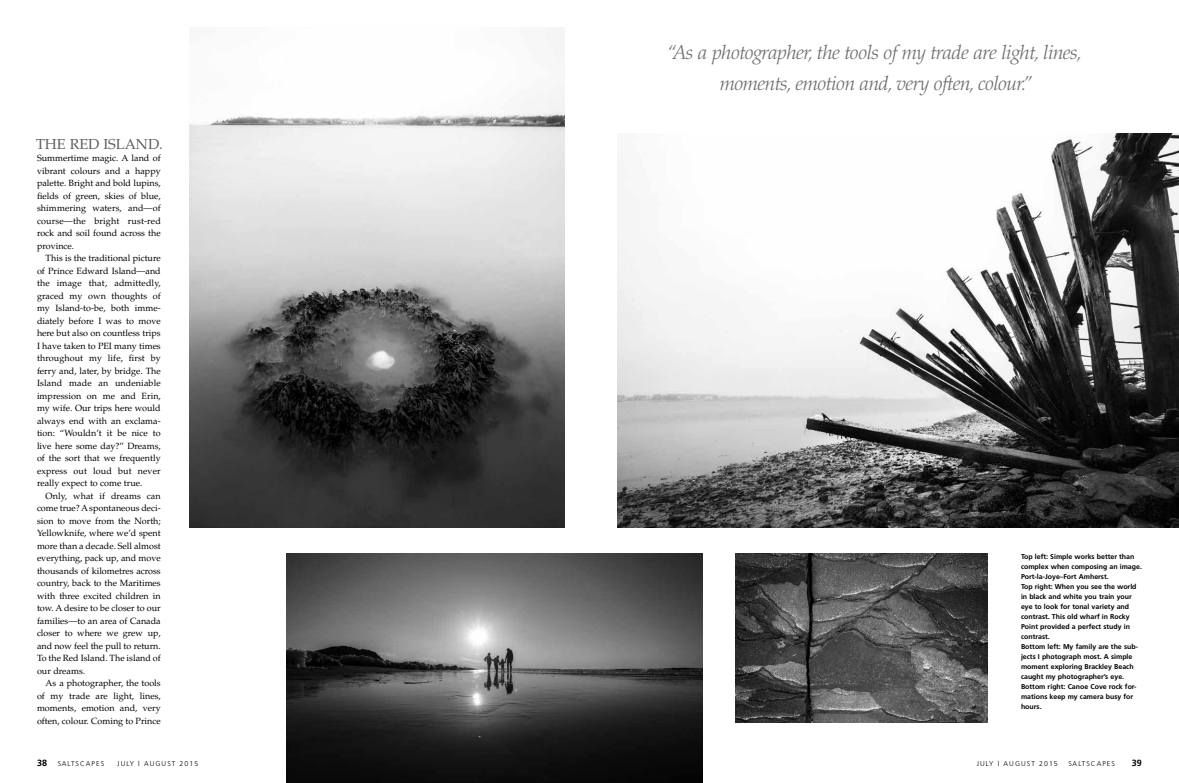
<style>
.page{position:relative;width:1179px;height:783px;background:#fff}
.page>*{position:absolute;margin:0;border:0;box-sizing:border-box;transform-origin:0 0}
.t1{font:italic 300 20px/31px "Palatino";letter-spacing:-.025em;color:#6f7073;text-align:center}
.t2{font:14.5px "Palatino";color:#5f5d5e}
.t3{font:9px/12.5px "Palatino";color:#000;text-align:justify}
.t4{font:700 9px "Frutiger";color:#000}
.t5{font:700 7px/10px "Frutiger";color:#000}
.t6{font:300 7px "Frutiger";letter-spacing:.15em;color:#000}
</style>
<div class="page">
<img style="left:189px;top:98px;width:376px;height:430px">
<img style="left:286px;top:554px;width:416px;height:229px">
<img style="left:617px;top:133px;width:562px;height:395px">
<img style="left:735px;top:554px;width:253px;height:168px">
<h2 class="t2" style="left:36px;top:135px;width:128px">THE RED ISLAND.</h2>
<p class="t3" style="left:37px;top:152px;width:125px">Summertime magic. A land of vibrant colours and a happy palette. Bright and bold lupins, fields of green, skies of blue, shimmering waters, and—of course—the bright rust-red rock and soil found across the province.</p>
<p class="t3" style="left:37px;top:252px;width:125px;text-indent:9px">This is the traditional picture of Prince Edward Island—and the image that, admittedly, graced my own thoughts of my Island-to-be, both imme&shy;diately before I was to move here but also on countless trips I have taken to PEI many times throughout my life, first by ferry and, later, by bridge. The Island made an undeniable impression on me and Erin, my wife. Our trips here would always end with an exclama&shy;tion: “Wouldn’t it be nice to live here some day?” Dreams, of the sort that we frequently express out loud but never really expect to come true.</p>
<p class="t3" style="left:37px;top:489px;width:125px;text-indent:9px">Only, what if dreams can come true? A spontaneous deci&shy;sion to move from the North; Yellowknife, where we’d spent more than a decade. Sell almost everything, pack up, and move thousands of kilometres across country, back to the Maritimes with three excited children in tow. A desire to be closer to our families—to an area of Canada closer to where we grew up, and now feel the pull to return.<br>To the Red Island. The island of our dreams.</p>
<p class="t3" style="left:37px;top:677px;width:125px;text-indent:9px">As a photographer, the tools of my trade are light, lines, moments, emotion and, very often, colour. Coming to Prince</p>
<h1 class="t1" style="left:668px;top:37px;width:416px">“As a photographer, the tools of my trade are light, lines, moments, emotion and, very often, colour.”</h1>
<p class="t5" style="left:1021px;top:552px;width:122px">Top left: Simple works better than complex when composing an image.<br>Port-la-Joye–Fort Amherst.<br>Top right: When you see the world in black and white you train your eye to look for tonal variety and contrast. This old wharf in Rocky<br>Point provided a perfect study in contrast.<br>Bottom left: My family are the sub&shy;jects I photograph most. A simple moment exploring Brackley Beach caught my photographer’s eye.<br>Bottom right: Canoe Cove rock for&shy;mations keep my camera busy for hours.</p>
<p class="t4" style="left:37px;top:758px;width:12px">38</p>
<p class="t6" style="left:58px;top:760px;width:48px">SALTSCAPES</p>
<p class="t6" style="left:117px;top:760px;width:83px">JULY | AUGUST 2015</p>
<p class="t6" style="left:977px;top:760px;width:83px">JULY | AUGUST 2015</p>
<p class="t6" style="left:1068px;top:760px;width:48px">SALTSCAPES</p>
<p class="t4" style="left:1132px;top:758px;width:12px">39</p>
</div>
